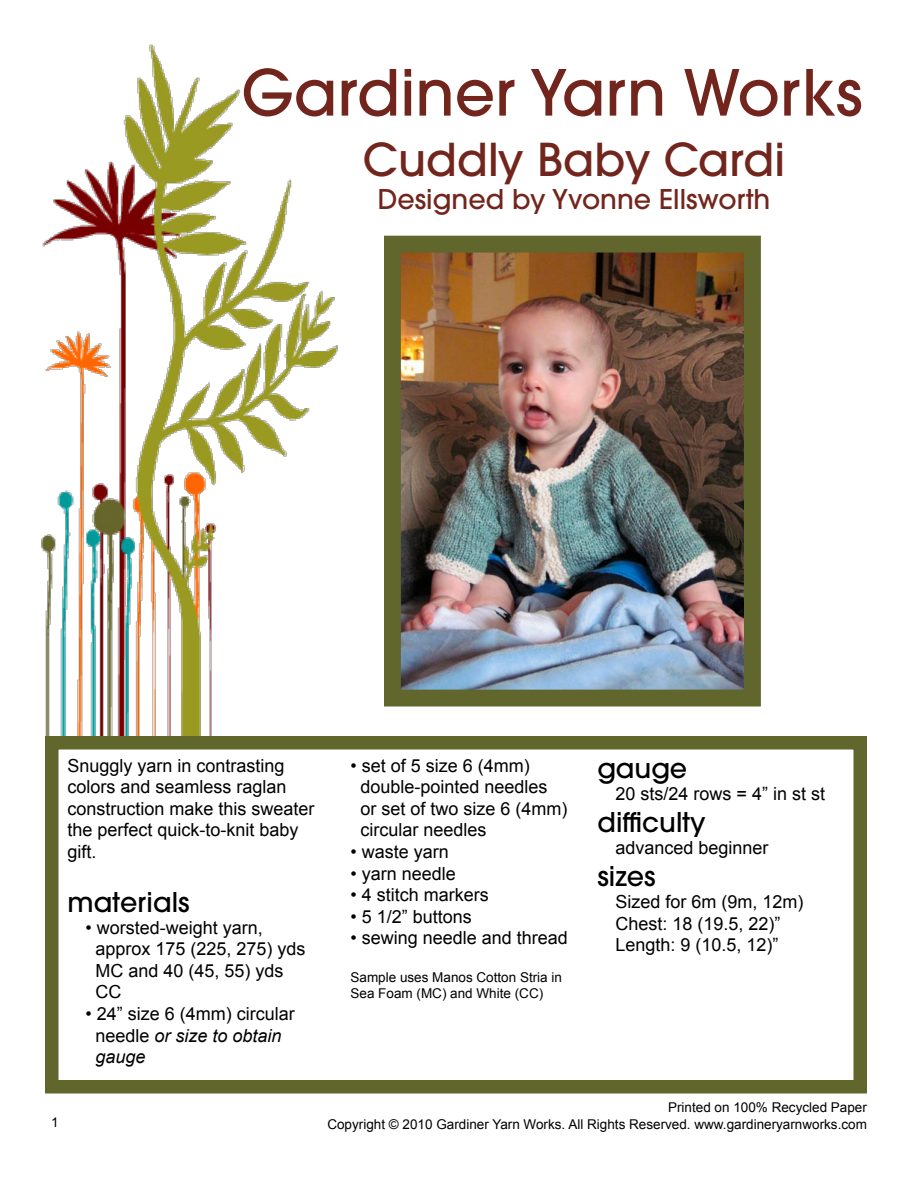
<style>
.page{position:relative;width:918px;height:1188px;background:#fff}
.page>*{position:absolute;margin:0;border:0;box-sizing:border-box;transform-origin:0 0}
.t1{font:500 63px "ITC Avant Garde Std";color:#72251c}
.t2{font:500 45px "ITC Avant Garde Std";color:#72251c}
.t3{font:500 27px "ITC Avant Garde Std";color:#000}
.t4{font:500 27px "ITC Avant Garde Std";color:#72251c}
.t5{font:18px/21.6px "Arial";color:#000}
.t6{font:13.5px/16.2px "Arial";color:#000;text-align:right}
.s1{font-style:italic}
</style>
<div class="page">
<img style="left:41px;top:44px;width:297px;height:692px">
<div style="left:45px;top:736px;width:822px;height:358px;border:14px solid #60662c"></div>
<img style="left:402px;top:254px;width:341px;height:434px">
<div style="left:384px;top:236px;width:377px;height:470px;border:17px solid #60662c"></div>
<h1 class="t1" style="left:241px;top:52px;width:623px">Gardiner Yarn Works</h1>
<h2 class="t2" style="left:363px;top:131px;width:424px">Cuddly Baby Cardi</h2>
<h3 class="t4" style="left:378px;top:182px;width:394px">Designed by Yvonne Ellsworth</h3>
<p class="t5" style="left:68px;top:755px;width:248px">Snuggly yarn in contrasting colors and seamless raglan construction make this sweater the perfect quick-to-knit baby gift.</p>
<h3 class="t3" style="left:68px;top:885px;width:124px">materials</h3>
<p class="t5" style="left:96px;top:917px;width:212px;text-indent:-10px">• worsted-weight yarn, approx 175 (225, 275) yds<br>MC and 40 (45, 55) yds<br>CC</p>
<p class="t5" style="left:96px;top:1003px;width:201px;text-indent:-10px">• 24” size 6 (4mm) circular needle <span class="s1">or size to obtain gauge</span></p>
<p class="t5" style="left:361px;top:755px;width:209px;text-indent:-10px">• set of 5 size 6 (4mm) double-pointed needles or set of two size 6 (4mm) circular needles</p>
<p class="t5" style="left:350px;top:841px;width:100px">• waste yarn</p>
<p class="t5" style="left:350px;top:863px;width:107px">• yarn needle</p>
<p class="t5" style="left:350px;top:884px;width:140px">• 4 stitch markers</p>
<p class="t5" style="left:350px;top:906px;width:123px">• 5 1/2” buttons</p>
<p class="t5" style="left:350px;top:927px;width:219px">• sewing needle and thread</p>
<p class="t6" style="left:351px;top:970px;width:213px;text-align:left">Sample uses Manos Cotton Stria in<br>Sea Foam (MC) and White (CC)</p>
<h3 class="t3" style="left:597px;top:751px;width:91px">gauge</h3>
<p class="t5" style="left:615px;top:783px;width:211px">20 sts/24 rows = 4” in st st</p>
<h3 class="t3" style="left:597px;top:805px;width:110px">difficulty</h3>
<p class="t5" style="left:615px;top:837px;width:155px">advanced beginner</p>
<h3 class="t3" style="left:598px;top:859px;width:60px">sizes</h3>
<p class="t5" style="left:616px;top:891px;width:190px">Sized for 6m (9m, 12m)<br>Chest: 18 (19.5, 22)”<br>Length: 9 (10.5, 12)”</p>
<p class="t6" style="left:51px;top:1115px;width:9px">1</p>
<p class="t6" style="left:327px;top:1100px;width:541px">Printed on 100% Recycled Paper<br>Copyright © 2010 Gardiner Yarn Works. All Rights Reserved. www.gardineryarnworks.com</p>
</div>
